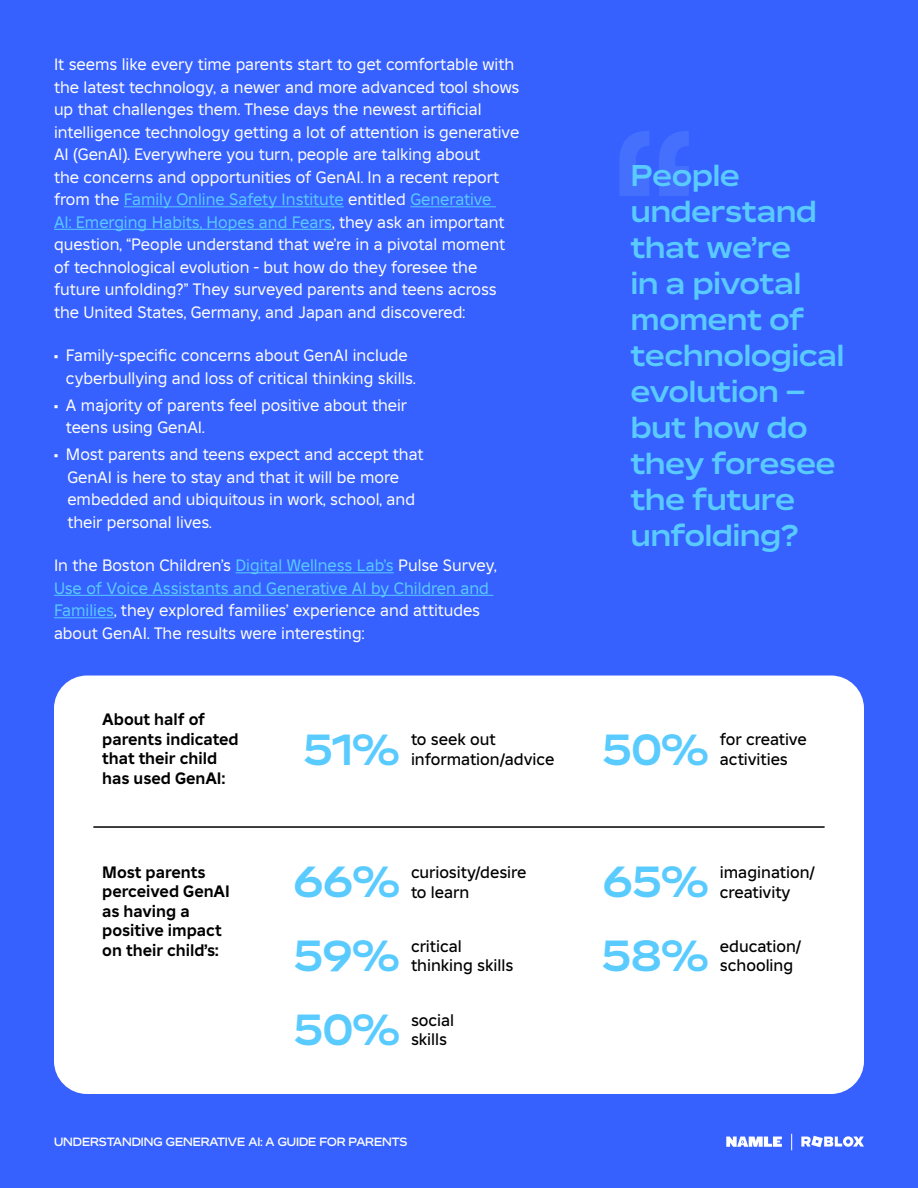
<style>
.page{position:relative;width:918px;height:1188px;background:#3761ff}
.page>*{position:absolute;margin:0;border:0;box-sizing:border-box;transform-origin:0 0}
.t1{font:600 255px "Builder Extended";color:#5581fb}
.t2{font:700 43.5px "Builder Extended";color:#5acbff}
.t3{font:700 30px/36px "Builder Extended";color:#5acbff}
.t4{font:16.5px/22.5px "Builder Sans";color:#fff}
.t5{font:500 16.5px/19.5px "Builder Sans";color:#000}
.t6{font:700 16.5px/19.5px "Builder Sans";color:#000}
.t7{font:600 12px "Builder Extended";color:#fff}
.s1{color:#5acbff}
</style>
<div class="page">
<hr style="left:124px;top:206px;width:220px;height:1px;background:#5acbff">
<hr style="left:410px;top:206px;width:86px;height:1px;background:#5acbff">
<hr style="left:54px;top:229px;width:278px;height:1px;background:#5acbff">
<hr style="left:236px;top:572px;width:158px;height:1px;background:#5acbff">
<hr style="left:54px;top:595px;width:439px;height:1px;background:#5acbff">
<hr style="left:54px;top:617px;width:60px;height:1px;background:#5acbff">
<svg style="left:726px;top:1137px;width:56px;height:10px"></svg>
<svg style="left:791px;top:1134px;width:1px;height:16px"></svg>
<svg style="left:801px;top:1136px;width:63px;height:11px"></svg>
<div style="left:54px;top:676px;width:810px;height:418px;background:#fff;border-radius:33px"></div>
<hr style="left:93px;top:826px;width:732px;height:2px;background:#000">
<p class="t4" style="left:54px;top:53px;width:467px">It seems like every time parents start to get comfortable with the latest technology, a newer and more advanced tool shows up that challenges them. These days the newest artificial intelligence technology getting a lot of attention is generative AI (GenAI). Everywhere you turn, people are talking about<br>the concerns and opportunities of GenAI. In a recent report from the <span class="s1">Family Online Safety Institute</span> entitled <span class="s1">Generative<br>AI: Emerging Habits, Hopes and Fears</span>, they ask an important question, “People understand that we’re in a pivotal moment of technological evolution - but how do they foresee the future unfolding?” They surveyed parents and teens across the United States, Germany, and Japan and discovered:</p>
<p class="t4" style="left:66px;top:344px;width:351px;text-indent:-12px">• Family-specific concerns about GenAI include cyberbullying and loss of critical thinking skills.</p>
<p class="t4" style="left:66px;top:393px;width:343px;text-indent:-12px">• A majority of parents feel positive about their teens using GenAI.</p>
<p class="t4" style="left:67px;top:443px;width:358px;text-indent:-13px">• Most parents and teens expect and accept that GenAI is here to stay and that it will be more embedded and ubiquitous in work, school, and their personal lives.</p>
<p class="t4" style="left:54px;top:554px;width:444px">In the Boston Children’s <span class="s1">Digital Wellness Lab’s</span> Pulse Survey, <span class="s1">Use of Voice Assistants and Generative AI by Children and Families</span>, they explored families’ experience and attitudes about GenAI. The results were interesting:</p>
<h1 class="t1" style="left:612px;top:29px;width:82px">“</h1>
<h3 class="t3" style="left:631px;top:157px;width:215px">People understand that we’re<br>in a pivotal moment of technological evolution – but how do they foresee the future unfolding?</h3>
<p class="t6" style="left:102px;top:709px;width:138px">About half of parents indicated that their child has used GenAI:</p>
<p class="t6" style="left:102px;top:862px;width:129px">Most parents perceived GenAI as having a positive impact on their child’s:</p>
<h2 class="t2" style="left:303px;top:716px;width:98px">51%</h2>
<p class="t5" style="left:411px;top:730px;width:145px">to seek out information/advice</p>
<h2 class="t2" style="left:602px;top:716px;width:107px">50%</h2>
<p class="t5" style="left:720px;top:730px;width:89px">for creative activities</p>
<h2 class="t2" style="left:294px;top:849px;width:107px">66%</h2>
<p class="t5" style="left:411px;top:862px;width:117px">curiosity/desire to learn</p>
<h2 class="t2" style="left:603px;top:849px;width:107px">65%</h2>
<p class="t5" style="left:720px;top:862px;width:97px">imagination/ creativity</p>
<h2 class="t2" style="left:294px;top:922px;width:107px">59%</h2>
<p class="t5" style="left:411px;top:936px;width:104px">critical thinking skills</p>
<h2 class="t2" style="left:602px;top:922px;width:108px">58%</h2>
<p class="t5" style="left:720px;top:936px;width:83px">education/ schooling</p>
<h2 class="t2" style="left:294px;top:996px;width:107px">50%</h2>
<p class="t5" style="left:411px;top:1010px;width:45px">social skills</p>
<p class="t7" style="left:54px;top:1133px;width:355px">UNDERSTANDING GENERATIVE AI: A GUIDE FOR PARENTS</p>
</div>
